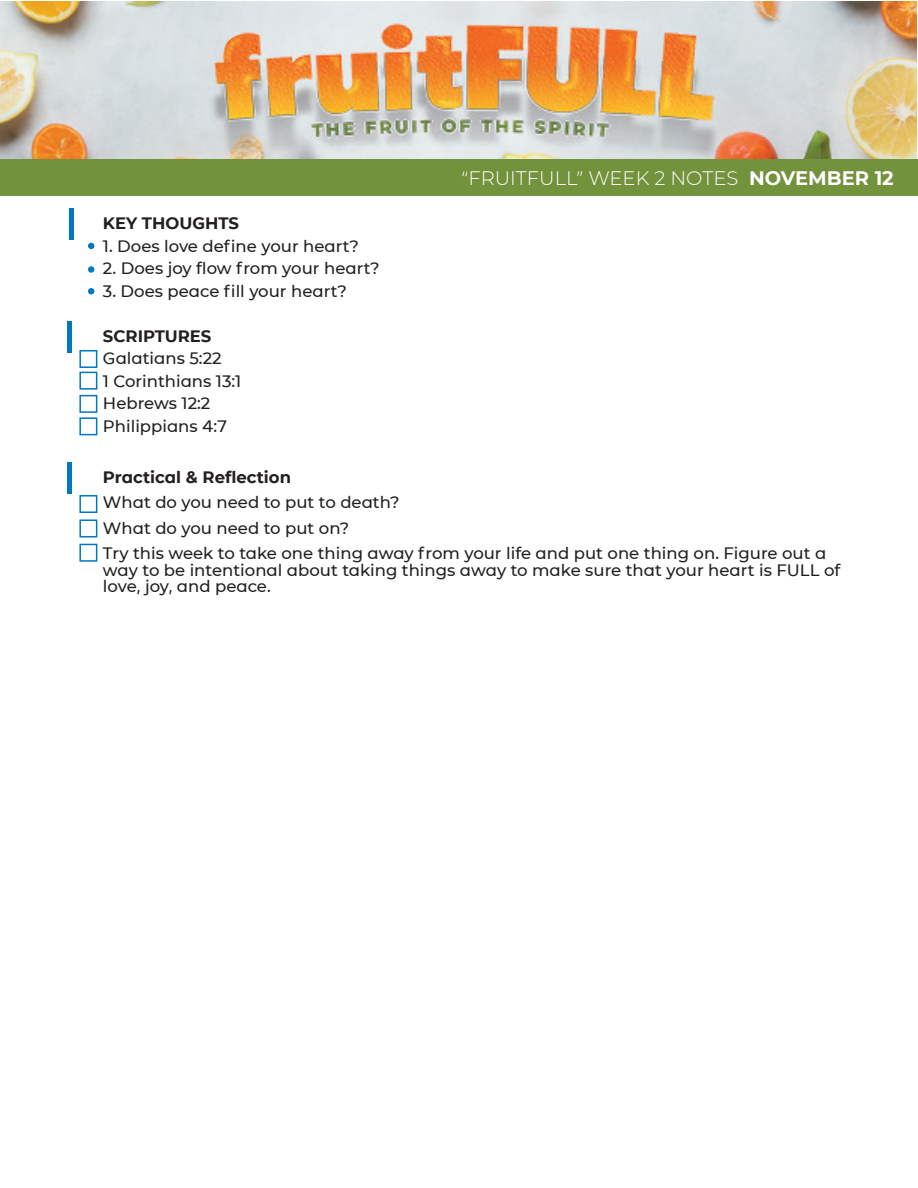
<style>
.page{position:relative;width:918px;height:1188px;background:#fff}
.page>*{position:absolute;margin:0;border:0;box-sizing:border-box;transform-origin:0 0}
.t1{font:300 19.5px "CMG Sans";color:#fff}
.t2{font:500 16.5px/22.5px "CMG Sans";color:#231f20}
.t3{font:700 16.5px "CMG Sans";color:#231f20}
.s1{font-weight:700}
</style>
<div class="page">
<img style="left:0;top:1px;width:916px;height:159px">
<div style="left:79px;top:350px;width:18px;height:18px;border:2px solid #0078c0"></div>
<div style="left:79px;top:372px;width:18px;height:18px;border:2px solid #0078c0"></div>
<div style="left:79px;top:395px;width:18px;height:18px;border:2px solid #0078c0"></div>
<div style="left:79px;top:417px;width:18px;height:18px;border:2px solid #0078c0"></div>
<div style="left:79px;top:495px;width:18px;height:18px;border:2px solid #0078c0"></div>
<div style="left:79px;top:520px;width:18px;height:17px;border:2px solid #0078c0"></div>
<div style="left:79px;top:544px;width:18px;height:18px;border:2px solid #0078c0"></div>
<div style="left:67px;top:322px;width:5px;height:31px;background:#0078c0"></div>
<div style="left:67px;top:463px;width:5px;height:31px;background:#0078c0"></div>
<div style="left:69px;top:208px;width:5px;height:32px;background:#0078c0"></div>
<svg style="left:88px;top:243px;width:6px;height:6px"></svg>
<div style="left:88px;top:266px;width:6px;height:7px;background:#0078c0;border-radius:50%"></div>
<svg style="left:88px;top:288px;width:6px;height:6px"></svg>
<div style="left:0;top:160px;width:918px;height:36px;background:#72923c"></div>
<p class="t1" style="left:462px;top:165px;width:434px">“FRUITFULL” WEEK 2 NOTES <span class="s1">NOVEMBER 12</span></p>
<p class="t3" style="left:103px;top:211px;width:138px">KEY THOUGHTS</p>
<p class="t2" style="left:103px;top:234px;width:257px">1. Does love define your heart?</p>
<p class="t2" style="left:103px;top:256px;width:278px">2. Does joy flow from your heart?</p>
<p class="t2" style="left:103px;top:279px;width:245px">3. Does peace fill your heart?</p>
<p class="t3" style="left:103px;top:324px;width:110px">SCRIPTURES</p>
<p class="t2" style="left:103px;top:346px;width:140px">Galatians 5:22<br>1 Corinthians 13:1<br>Hebrews 12:2<br>Philippians 4:7</p>
<p class="t3" style="left:103px;top:465px;width:190px">Practical &amp; Reflection</p>
<p class="t2" style="left:103px;top:489px;width:725px;line-height:25.5px">What do you need to put to death?<br>What do you need to put on?<br>Try this week to take one thing away from your life and put one thing on. Figure out a</p>
<p class="t2" style="left:103px;top:561px;width:739px;line-height:16.5px">way to be intentional about taking things away to make sure that your heart is FULL of love, joy, and peace.</p>
</div>
